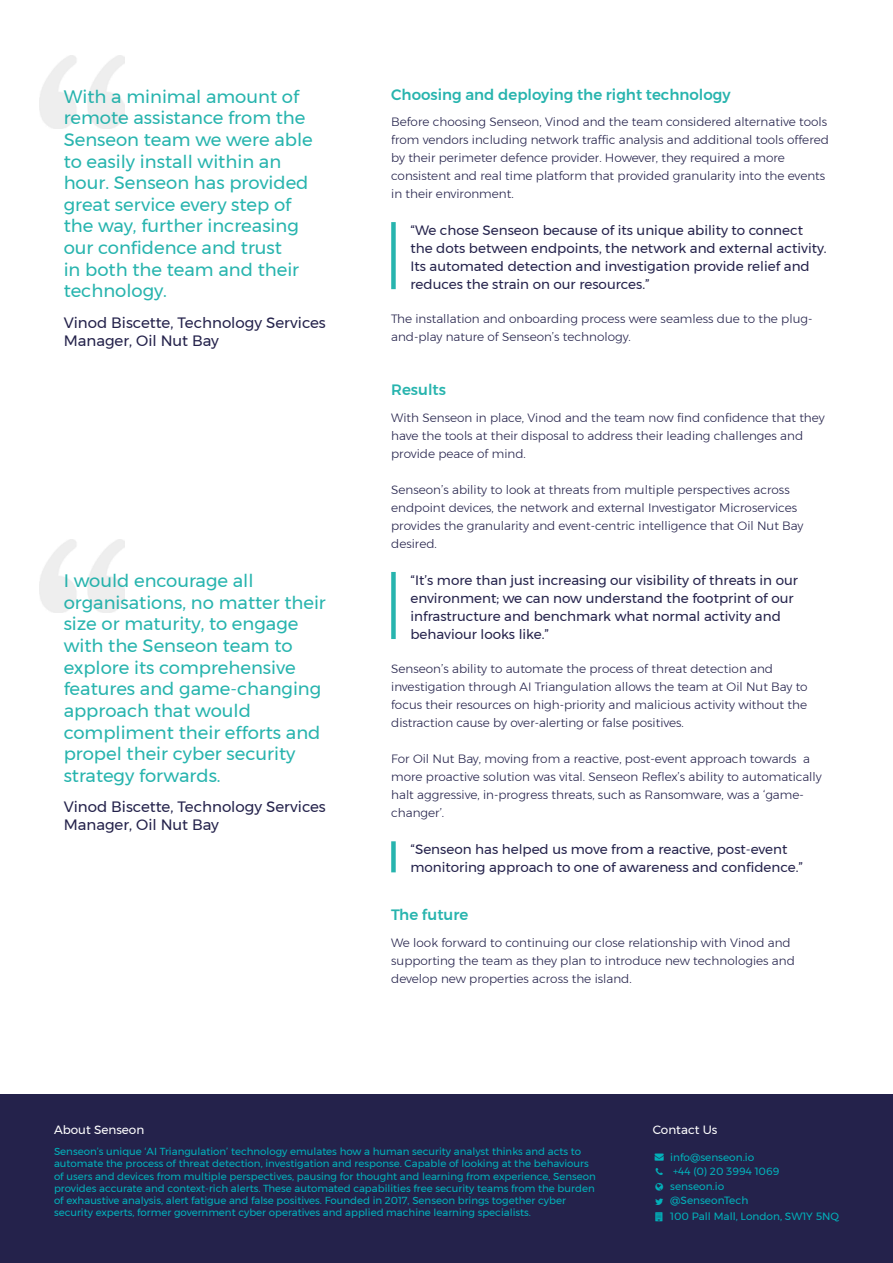
<style>
.page{position:relative;width:893px;height:1263px;background:#fff}
.page>*{position:absolute;margin:0;border:0;box-sizing:border-box;transform-origin:0 0}
.t1{font:18px/21.6px "Montserrat";color:#27b4ae}
.t2{font:15px/18px "Montserrat";color:#24224b}
.t3{font:500 15px "Montserrat";color:#27b4ae}
.t4{font:13.5px/18px "Montserrat";color:#24224b}
.t5{font:300 12px/18px "Montserrat";color:#24224b}
.t6{font:12px "Montserrat";color:#fff}
.t7{font:10.5px/14.9px "Montserrat";color:#02b1ba}
.t8{font:10.2px/12.3px "Montserrat";color:#02b1ba}
</style>
<div class="page">
<div style="left:391px;top:222px;width:5px;height:67px;background:#27b4ae"></div>
<div style="left:391px;top:572px;width:5px;height:67px;background:#27b4ae"></div>
<div style="left:391px;top:841px;width:5px;height:31px;background:#27b4ae"></div>
<div style="left:0;top:1094px;width:893px;height:169px;background:#24224b"></div>
<p class="t1" style="left:64px;top:85px;width:251px">With a minimal amount of remote assistance from the<br>Senseon team we were able to easily install within an hour. Senseon has provided great service every step of the way, further increasing our confidence and trust<br>in both the team and their technology.</p>
<p class="t2" style="left:64px;top:314px;width:264px">Vinod Biscette, Technology Services<br>Manager, Oil Nut Bay</p>
<p class="t1" style="left:64px;top:570px;width:264px">I would encourage all organisations, no matter their size or maturity, to engage with the Senseon team to explore its comprehensive features and game-changing approach that would compliment their efforts and propel their cyber security strategy forwards.</p>
<p class="t2" style="left:64px;top:798px;width:264px">Vinod Biscette, Technology Services<br>Manager, Oil Nut Bay</p>
<p class="t3" style="left:391px;top:82px;width:341px">Choosing and deploying the right technology</p>
<p class="t5" style="left:391px;top:113px;width:439px">Before choosing Senseon, Vinod and the team considered alternative tools from vendors including network traffic analysis and additional tools offered by their perimeter defence provider. However, they required a more consistent and real time platform that provided granularity into the events in their environment.</p>
<p class="t4" style="left:410px;top:221px;width:418px">“We chose Senseon because of its unique ability to connect the dots between endpoints, the network and external activity.<br>Its automated detection and investigation provide relief and reduces the strain on our resources.”</p>
<p class="t5" style="left:391px;top:310px;width:423px">The installation and onboarding process were seamless due to the plug&shy;and-play nature of Senseon’s technology.</p>
<p class="t3" style="left:391px;top:378px;width:56px">Results</p>
<p class="t5" style="left:391px;top:408px;width:435px">With Senseon in place, Vinod and the team now find confidence that they have the tools at their disposal to address their leading challenges and provide peace of mind.</p>
<p class="t5" style="left:391px;top:480px;width:414px">Senseon’s ability to look at threats from multiple perspectives across endpoint devices, the network and external Investigator Microservices provides the granularity and event-centric intelligence that Oil Nut Bay desired.</p>
<p class="t4" style="left:410px;top:571px;width:389px">“It’s more than just increasing our visibility of threats in our environment; we can now understand the footprint of our infrastructure and benchmark what normal activity and behaviour looks like.”</p>
<p class="t5" style="left:391px;top:660px;width:418px">Senseon’s ability to automate the process of threat detection and investigation through AI Triangulation allows the team at Oil Nut Bay to focus their resources on high-priority and malicious activity without the distraction cause by over-alerting or false positives.</p>
<p class="t5" style="left:391px;top:750px;width:432px">For Oil Nut Bay, moving from a reactive, post-event approach towards a more proactive solution was vital. Senseon Reflex’s ability to automatically halt aggressive, in-progress threats, such as Ransomware, was a ‘game&shy;changer’.</p>
<p class="t4" style="left:410px;top:840px;width:394px">“Senseon has helped us move from a reactive, post-event monitoring approach to one of awareness and confidence.”</p>
<p class="t3" style="left:391px;top:903px;width:79px">The future</p>
<p class="t5" style="left:391px;top:933px;width:405px">We look forward to continuing our close relationship with Vinod and supporting the team as they plan to introduce new technologies and develop new properties across the island.</p>
<p class="t6" style="left:54px;top:1121px;width:92px">About Senseon</p>
<p class="t8" style="left:54px;top:1145px;width:543px">Senseon’s unique ‘AI Triangulation’ technology emulates how a human security analyst thinks and acts to automate the process of threat detection, investigation and response. Capable of looking at the behaviours of users and devices from multiple perspectives, pausing for thought and learning from experience, Senseon provides accurate and context-rich alerts. These automated capabilities free security teams from the burden of exhaustive analysis, alert fatigue and false positives. Founded in 2017, Senseon brings together cyber security experts, former government cyber operatives and applied machine learning specialists.</p>
<p class="t6" style="left:653px;top:1121px;width:66px">Contact Us</p>
<p class="t7" style="left:670px;top:1149px;width:170px;text-indent:-15px">→ info@senseon.io<br>+44 (0) 20 3994 1069<br>senseon.io<br>@SenseonTech<br>100 Pall Mall, London, SW1Y 5NQ</p>
</div>
